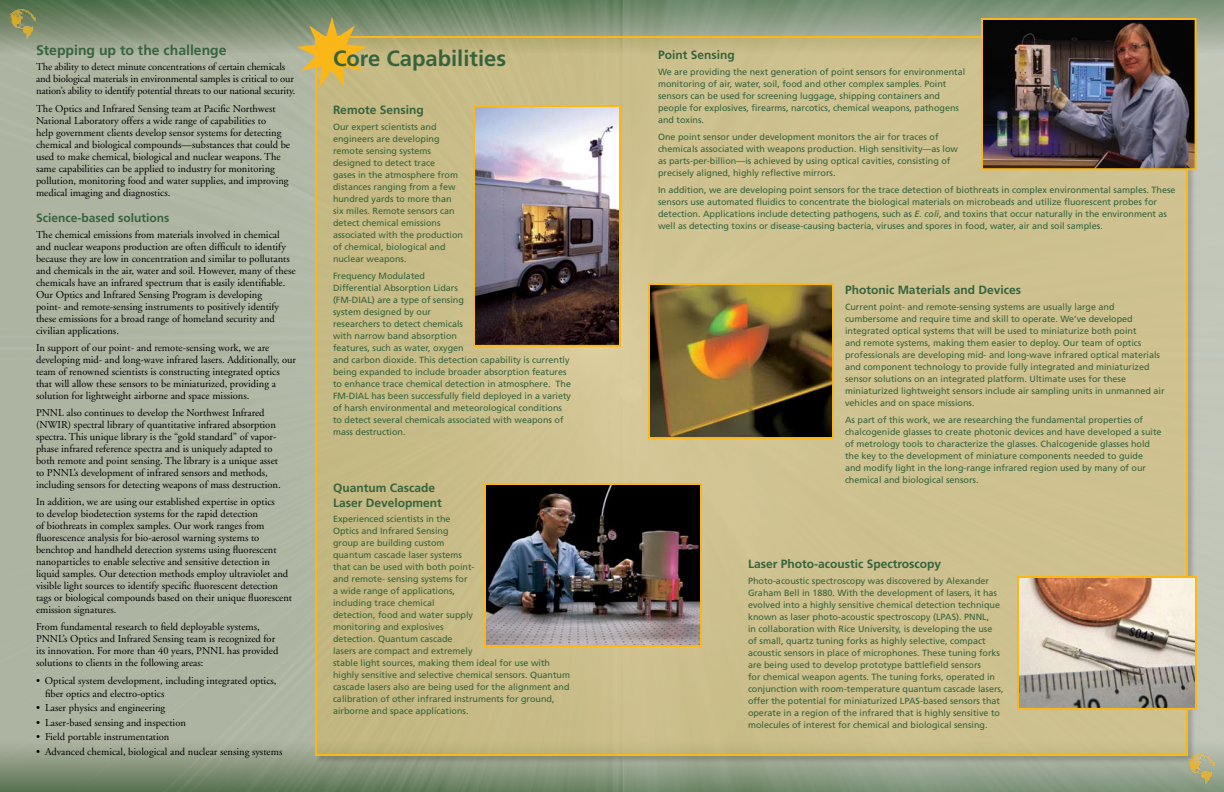
<style>
.page{position:relative;width:1224px;height:792px;background:#fff}
.page>*{position:absolute;margin:0;border:0;box-sizing:border-box;transform-origin:0 0}
.t1{font:700 22px "Frutiger";color:#36633d}
.t2{font:700 14px "Frutiger";color:#36633d}
.t3{font:700 12px/14.4px "Frutiger";color:#36633d}
.t4{font:10.5px/12px "Adobe Garamond";color:#000}
.t5{font:9px/12px "Frutiger";color:#36633d}
.s1{font-style:italic}
</style>
<div class="page">
<img style="left:0;top:0;width:1224px;height:792px">
<img style="left:9px;top:9px;width:27px;height:29px">
<img style="left:1188px;top:754px;width:27px;height:29px">
<div style="left:316px;top:37px;width:871px;height:718px;background:linear-gradient(to right,#c8bb87,#d0c393)"></div>
<svg style="left:297px;top:17px;width:70px;height:70px;background:#c5ad58"></svg>
<img style="left:487px;top:486px;width:212px;height:158px">
<div style="left:484px;top:483px;width:218px;height:164px;border:2px solid #fbb717"></div>
<img style="left:651px;top:286px;width:180px;height:150px">
<div style="left:648px;top:283px;width:186px;height:156px;border:2px solid #fbb717"></div>
<img style="left:1020px;top:579px;width:174px;height:128px">
<div style="left:1017px;top:576px;width:180px;height:134px;border:2px solid #fbb717"></div>
<img style="left:476px;top:108px;width:142px;height:236px">
<div style="left:473px;top:105px;width:148px;height:242px;border:2px solid #fbb717"></div>
<img style="left:984px;top:21px;width:210px;height:146px">
<div style="left:981px;top:18px;width:216px;height:152px;border:2px solid #fbb717"></div>
<h2 class="t2" style="left:36px;top:42px;width:192px">Stepping up to the challenge</h2>
<p class="t4" style="left:36px;top:61px;width:261px">The ability to detect minute concentrations of certain chemicals and biological materials in environmental samples is critical to our nation’s ability to identify potential threats to our national security.</p>
<p class="t4" style="left:36px;top:102px;width:256px">The Optics and Infrared Sensing team at Pacific Northwest National Laboratory offers a wide range of capabilities to<br>help government clients develop sensor systems for detecting chemical and biological compounds—substances that could be used to make chemical, biological and nuclear weapons. The same capabilities can be applied to industry for monitoring pollution, monitoring food and water supplies, and improving medical imaging and diagnostics.</p>
<h3 class="t3" style="left:36px;top:211px;width:135px">Science-based solutions</h3>
<p class="t4" style="left:36px;top:229px;width:261px">The chemical emissions from materials involved in chemical and nuclear weapons production are often difficult to identify because they are low in concentration and similar to pollutants and chemicals in the air, water and soil. However, many of these chemicals have an infrared spectrum that is easily identifiable.<br>Our Optics and Infrared Sensing Program is developing<br>point- and remote-sensing instruments to positively identify these emissions for a broad range of homeland security and civilian applications.</p>
<p class="t4" style="left:36px;top:342px;width:262px">In support of our point- and remote-sensing work, we are developing mid- and long-wave infrared lasers. Additionally, our team of renowned scientists is constructing integrated optics that will allow these sensors to be miniaturized, providing a solution for lightweight airborne and space missions.</p>
<p class="t4" style="left:36px;top:407px;width:246px">PNNL also continues to develop the Northwest Infrared (NWIR) spectral library of quantitative infrared absorption spectra. This unique library is the “gold standard” of vapor&shy;phase infrared reference spectra and is uniquely adapted to both remote and point sensing. The library is a unique asset to PNNL’s development of infrared sensors and methods, including sensors for detecting weapons of mass destruction.</p>
<p class="t4" style="left:36px;top:496px;width:258px">In addition, we are using our established expertise in optics<br>to develop biodetection systems for the rapid detection<br>of biothreats in complex samples. Our work ranges from fluorescence analysis for bio-aerosol warning systems to benchtop and handheld detection systems using fluorescent nanoparticles to enable selective and sensitive detection in liquid samples. Our detection methods employ ultraviolet and visible light sources to identify specific fluorescent detection tags or biological compounds based on their unique fluorescent emission signatures.</p>
<p class="t4" style="left:36px;top:621px;width:244px">From fundamental research to field deployable systems, PNNL’s Optics and Infrared Sensing team is recognized for its innovation. For more than 40 years, PNNL has provided solutions to clients in the following areas:</p>
<p class="t4" style="left:45px;top:674px;width:233px;line-height:13px;text-indent:-9px">• Optical system development, including integrated optics, fiber optics and electro-optics</p>
<p class="t4" style="left:36px;top:702px;width:131px">• Laser physics and engineering</p>
<p class="t4" style="left:36px;top:717px;width:151px">• Laser-based sensing and inspection</p>
<p class="t4" style="left:36px;top:731px;width:135px">• Field portable instrumentation</p>
<p class="t4" style="left:36px;top:746px;width:248px">• Advanced chemical, biological and nuclear sensing systems</p>
<h1 class="t1" style="left:333px;top:46px;width:175px">Core Capabilities</h1>
<h3 class="t3" style="left:333px;top:103px;width:92px">Remote Sensing</h3>
<p class="t5" style="left:333px;top:121px;width:132px">Our expert scientists and engineers are developing remote sensing systems designed to detect trace<br>gases in the atmosphere from distances ranging from a few hundred yards to more than six miles. Remote sensors can detect chemical emissions associated with the production of chemical, biological and nuclear weapons.</p>
<p class="t5" style="left:333px;top:270px;width:240px">Frequency Modulated<br>Differential Absorption Lidars<br>(FM-DIAL) are a type of sensing<br>system designed by our<br>researchers to detect chemicals<br>with narrow band absorption<br>features, such as water, oxygen<br>and carbon dioxide. This detection capability is currently being expanded to include broader absorption features to enhance trace chemical detection in atmosphere. The FM-DIAL has been successfully field deployed in a variety of harsh environmental and meteorological conditions to detect several chemicals associated with weapons of mass destruction.</p>
<h3 class="t3" style="left:333px;top:481px;width:110px">Quantum Cascade<br>Laser Development</h3>
<p class="t5" style="left:333px;top:513px;width:239px">Experienced scientists in the<br>Optics and Infrared Sensing<br>group are building custom<br>quantum cascade laser systems<br>that can be used with both point-<br>and remote- sensing systems for<br>a wide range of applications,<br>including trace chemical<br>detection, food and water supply<br>monitoring and explosives<br>detection. Quantum cascade<br>lasers are compact and extremely<br>stable light sources, making them ideal for use with highly sensitive and selective chemical sensors. Quantum cascade lasers also are being used for the alignment and calibration of other infrared instruments for ground, airborne and space applications.</p>
<h3 class="t3" style="left:658px;top:48px;width:78px">Point Sensing</h3>
<p class="t5" style="left:658px;top:66px;width:309px">We are providing the next generation of point sensors for environmental monitoring of air, water, soil, food and other complex samples. Point sensors can be used for screening luggage, shipping containers and people for explosives, firearms, narcotics, chemical weapons, pathogens and toxins.</p>
<p class="t5" style="left:658px;top:131px;width:302px">One point sensor under development monitors the air for traces of chemicals associated with weapons production. High sensitivity—as low as parts-per-billion—is achieved by using optical cavities, consisting of precisely aligned, highly reflective mirrors.</p>
<p class="t5" style="left:658px;top:184px;width:519px">In addition, we are developing point sensors for the trace detection of biothreats in complex environmental samples. These sensors use automated fluidics to concentrate the biological materials on microbeads and utilize fluorescent probes for detection. Applications include detecting pathogens, such as <span class="s1">E. coli</span>, and toxins that occur naturally in the environment as well as detecting toxins or disease-causing bacteria, viruses and spores in food, water, air and soil samples.</p>
<h3 class="t3" style="left:845px;top:283px;width:178px">Photonic Materials and Devices</h3>
<p class="t5" style="left:845px;top:301px;width:321px">Current point- and remote-sensing systems are usually large and cumbersome and require time and skill to operate. We’ve developed integrated optical systems that will be used to miniaturize both point<br>and remote systems, making them easier to deploy. Our team of optics professionals are developing mid- and long-wave infrared optical materials and component technology to provide fully integrated and miniaturized sensor solutions on an integrated platform. Ultimate uses for these miniaturized lightweight sensors include air sampling units in unmanned air vehicles and on space missions.</p>
<p class="t5" style="left:845px;top:414px;width:318px">As part of this work, we are researching the fundamental properties of chalcogenide glasses to create photonic devices and have developed a suite of metrology tools to characterize the glasses. Chalcogenide glasses hold the key to the development of miniature components needed to guide<br>and modify light in the long-range infrared region used by many of our chemical and biological sensors.</p>
<h3 class="t3" style="left:748px;top:557px;width:195px">Laser Photo-acoustic Spectroscopy</h3>
<p class="t5" style="left:748px;top:575px;width:257px">Photo-acoustic spectroscopy was discovered by Alexander Graham Bell in 1880. With the development of lasers, it has evolved into a highly sensitive chemical detection technique known as laser photo-acoustic spectroscopy (LPAS). PNNL,<br>in collaboration with Rice University, is developing the use of small, quartz tuning forks as highly selective, compact acoustic sensors in place of microphones. These tuning forks are being used to develop prototype battlefield sensors<br>for chemical weapon agents. The tuning forks, operated in conjunction with room-temperature quantum cascade lasers, offer the potential for miniaturized LPAS-based sensors that operate in a region of the infrared that is highly sensitive to molecules of interest for chemical and biological sensing.</p>
</div>
